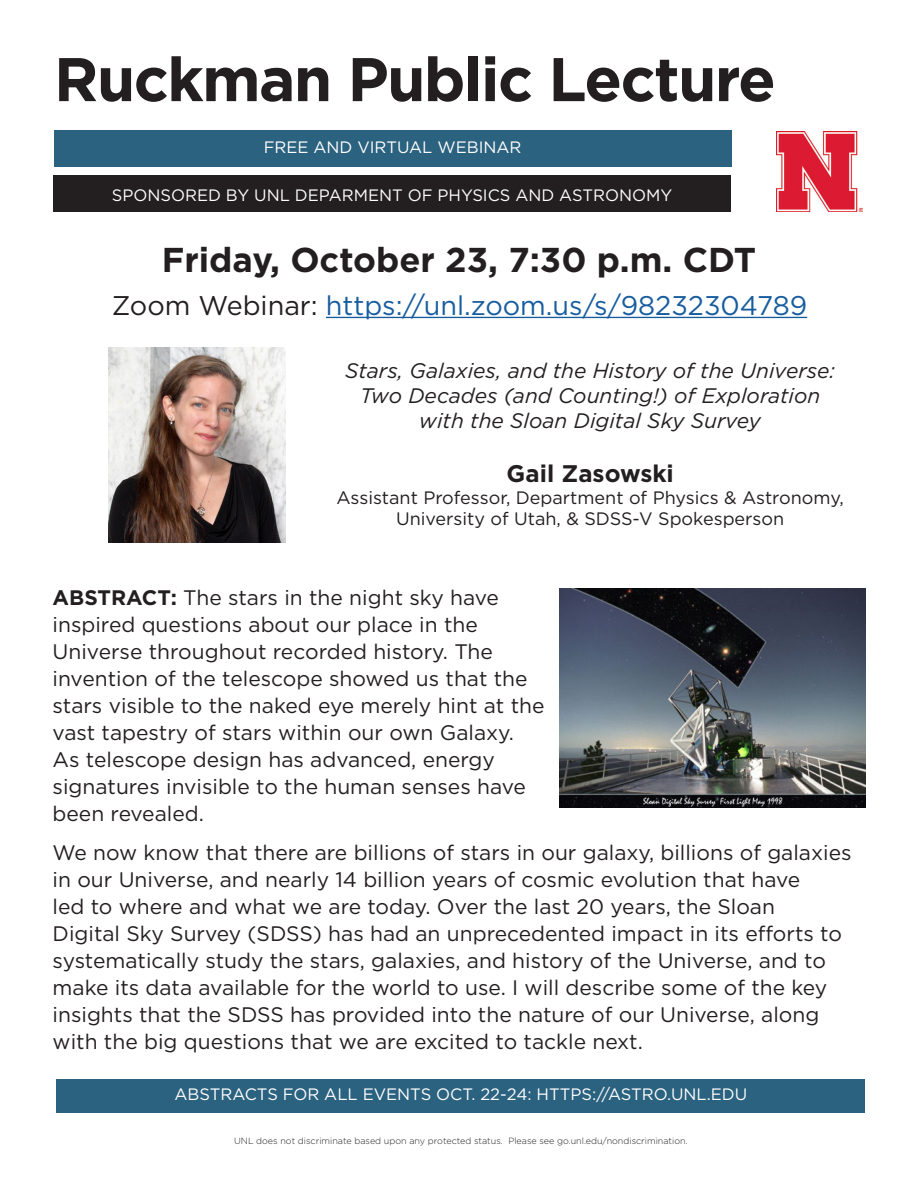
<style>
.page{position:relative;width:918px;height:1188px;background:#fff}
.page>*{position:absolute;margin:0;border:0;box-sizing:border-box;transform-origin:0 0}
.t1{font:700 61.5px "Gotham";letter-spacing:-.025em;color:#231f20}
.t2{font:700 34.5px "Gotham";color:#231f20}
.t3{font:27px "Gotham";color:#175d9e}
.t4{font:700 24px "Gotham";color:#231f20}
.t5{font:21px/27px "Gotham";color:#231f20}
.t6{font:italic 21px/25.2px "Gotham";color:#231f20;text-align:center}
.t7{font:18px/21.6px "Gotham";color:#231f20;text-align:center}
.t8{font:16.5px "Gotham";color:#fff}
.t9{font:300 9px "Gotham";color:#231f20}
.s1{color:#231f20}
.s2{font-weight:700}
</style>
<div class="page">
<div style="left:54px;top:131px;width:677px;height:36px;background:#2b627f"></div>
<div style="left:53px;top:176px;width:678px;height:36px;background:#231f20"></div>
<img style="left:777px;top:132px;width:86px;height:80px">
<hr style="left:326px;top:317px;width:481px;height:1px;background:#175d9e">
<div style="left:56px;top:1079px;width:809px;height:34px;background:#2b627f"></div>
<img style="left:108px;top:347px;width:178px;height:195px">
<img style="left:559px;top:589px;width:306px;height:219px">
<p class="t1" style="left:54px;top:39px;width:723px">Ruckman Public Lecture</p>
<p class="t8" style="left:264px;top:137px;width:259px">FREE AND VIRTUAL WEBINAR</p>
<p class="t8" style="left:112px;top:184px;width:562px">SPONSORED BY UNL DEPARMENT OF PHYSICS AND ASTRONOMY</p>
<p class="t2" style="left:162px;top:237px;width:596px">Friday, October 23, 7:30 p.m. CDT</p>
<p class="t3" style="left:112px;top:288px;width:697px"><span class="s1">Zoom Webinar:</span> https://unl.zoom.us/s/98232304789</p>
<p class="t6" style="left:345px;top:357px;width:491px">Stars, Galaxies, and the History of the Universe:</p>
<p class="t6" style="left:360px;top:383px;width:462px">Two Decades (and Counting!) of Exploration with the Sloan Digital Sky Survey</p>
<p class="t4" style="left:506px;top:458px;width:169px">Gail Zasowski</p>
<p class="t7" style="left:336px;top:486px;width:509px">Assistant Professor, Department of Physics &amp; Astronomy,<br>University of Utah, &amp; SDSS-V Spokesperson</p>
<p class="t5" style="left:53px;top:583px;width:493px"><span class="s2">ABSTRACT:</span> The stars in the night sky have inspired questions about our place in the Universe throughout recorded history. The invention of the telescope showed us that the stars visible to the naked eye merely hint at the vast tapestry of stars within our own Galaxy.<br>As telescope design has advanced, energy signatures invisible to the human senses have been revealed.</p>
<p class="t5" style="left:53px;top:838px;width:800px">We now know that there are billions of stars in our galaxy, billions of galaxies in our Universe, and nearly 14 billion years of cosmic evolution that have<br>led to where and what we are today. Over the last 20 years, the Sloan<br>Digital Sky Survey (SDSS) has had an unprecedented impact in its efforts to systematically study the stars, galaxies, and history of the Universe, and to make its data available for the world to use. I will describe some of the key insights that the SDSS has provided into the nature of our Universe, along with the big questions that we are excited to tackle next.</p>
<p class="t8" style="left:174px;top:1084px;width:574px">ABSTRACTS FOR ALL EVENTS OCT. 22-24: HTTPS://ASTRO.UNL.EDU</p>
<p class="t9" style="left:234px;top:1135px;width:455px">UNL does not discriminate based upon any protected status. Please see go.unl.edu/nondiscrimination.</p>
</div>
